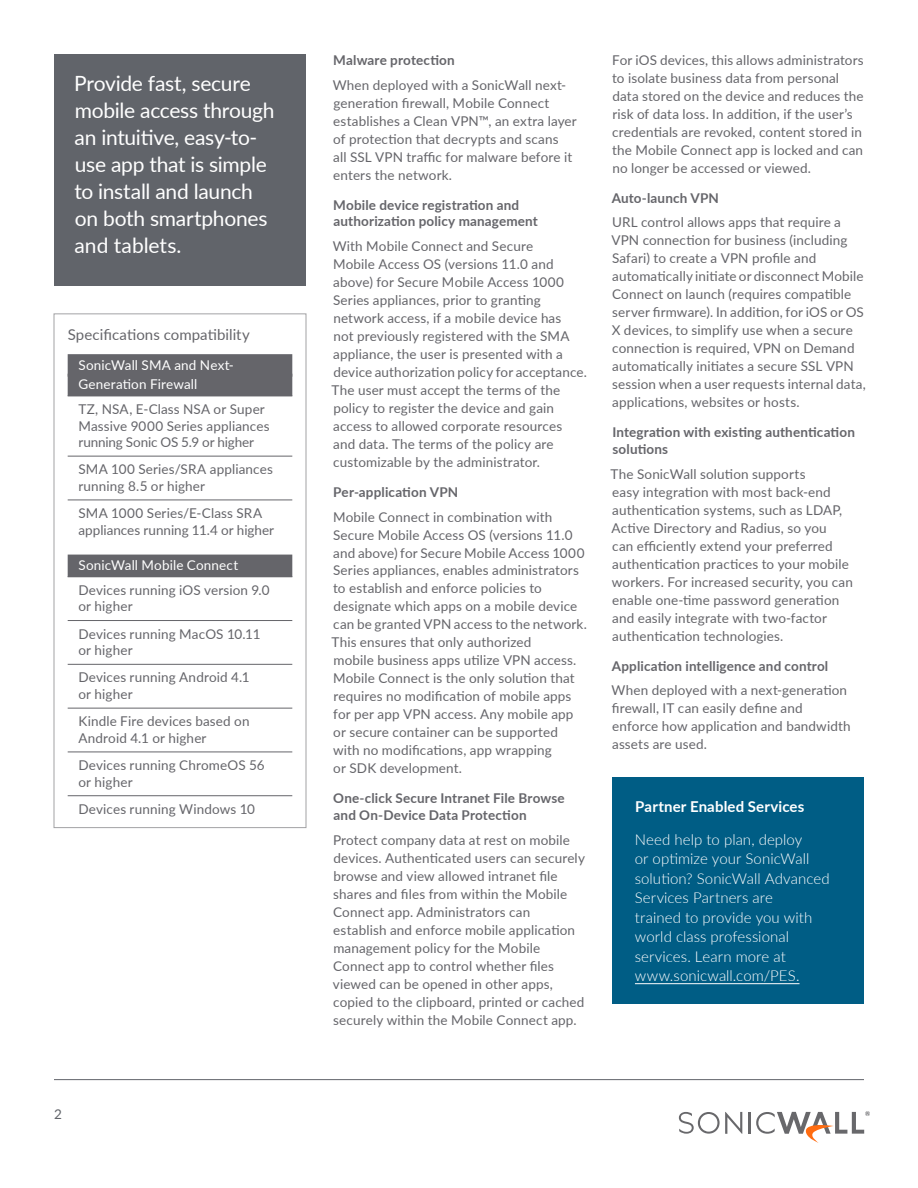
<style>
.page{position:relative;width:918px;height:1188px;background:#fff}
.page>*{position:absolute;margin:0;border:0;box-sizing:border-box;transform-origin:0 0}
.t1{font:21px/27px "Lato";letter-spacing:-.015em;color:#fff}
.t2{font:300 15px/19.5px "Lato";letter-spacing:.005em;color:#fff}
.t3{font:15px "Lato";letter-spacing:.005em;color:#65656a}
.t4{font:700 15px "Lato";letter-spacing:.01em;color:#fff}
.t5{font:13.5px/18px "Lato";letter-spacing:.01em;color:#65656a}
.t6{font:700 13.5px/16.5px "Lato";letter-spacing:.01em;color:#65656a}
.t7{font:13.5px/19.5px "Lato";letter-spacing:.01em;color:#fff}
.t8{font:13.5px "Lato";color:#61646a}
</style>
<div class="page">
<hr style="left:748px;top:1112px;width:2px;height:22px;background:#68686b">
<svg style="left:679px;top:1112px;width:63px;height:22px"></svg>
<svg style="left:756px;top:1111px;width:114px;height:32px"></svg>
<hr style="left:54px;top:1079px;width:810px;height:1px;background:#61646a">
<div style="left:68px;top:354px;width:224px;height:23px;background:#65656a"></div>
<div style="left:68px;top:374px;width:224px;height:22px;background:#65656a"></div>
<hr style="left:68px;top:456px;width:224px;height:1px;background:#65656a">
<hr style="left:68px;top:500px;width:224px;height:1px;background:#65656a">
<div style="left:68px;top:555px;width:224px;height:22px;background:#65656a"></div>
<hr style="left:68px;top:620px;width:224px;height:1px;background:#65656a">
<hr style="left:68px;top:664px;width:224px;height:1px;background:#65656a">
<hr style="left:68px;top:708px;width:224px;height:1px;background:#65656a">
<hr style="left:68px;top:752px;width:224px;height:1px;background:#65656a">
<hr style="left:68px;top:795px;width:224px;height:1px;background:#65656a">
<div style="left:54px;top:314px;width:252px;height:514px;border:1px solid #a3a3a5"></div>
<div style="left:54px;top:54px;width:252px;height:232px;background:#61646a"></div>
<div style="left:612px;top:777px;width:252px;height:227px;background:#005d85"></div>
<hr style="left:635px;top:983px;width:165px;height:1px;background:#fff">
<h1 class="t1" style="left:74px;top:69px;width:202px">Provide fast, secure mobile access through an intuitive, easy-to&shy;use app that is simple to install and launch on both smartphones and tablets.</h1>
<p class="t3" style="left:68px;top:323px;width:184px">Specifications compatibility</p>
<p class="t7" style="left:78px;top:355px;width:157px">SonicWall SMA and Next-<br>Generation Firewall</p>
<p class="t5" style="left:78px;top:400px;width:193px;line-height:16.5px">TZ, NSA, E-Class NSA or Super<br>Massive 9000 Series appliances running Sonic OS 5.9 or higher</p>
<p class="t5" style="left:78px;top:461px;width:196px;line-height:16.5px">SMA 100 Series/SRA appliances running 8.5 or higher</p>
<p class="t5" style="left:78px;top:504px;width:197px;line-height:16.5px">SMA 1000 Series/E-Class SRA appliances running 11.4 or higher</p>
<p class="t7" style="left:78px;top:555px;width:161px">SonicWall Mobile Connect</p>
<p class="t5" style="left:78px;top:581px;width:193px;line-height:16.5px">Devices running iOS version 9.0 or higher</p>
<p class="t5" style="left:78px;top:625px;width:184px;line-height:16.5px">Devices running MacOS 10.11 or higher</p>
<p class="t5" style="left:78px;top:669px;width:173px;line-height:16.5px">Devices running Android 4.1 or higher</p>
<p class="t5" style="left:78px;top:713px;width:173px;line-height:16.5px">Kindle Fire devices based on<br>Android 4.1 or higher</p>
<p class="t5" style="left:78px;top:756px;width:188px;line-height:16.5px">Devices running ChromeOS 56 or higher</p>
<p class="t5" style="left:78px;top:799px;width:178px">Devices running Windows 10</p>
<p class="t8" style="left:54px;top:1104px;width:9px">2</p>
<p class="t6" style="left:333px;top:51px;width:123px">Malware protection</p>
<p class="t5" style="left:333px;top:75px;width:246px">When deployed with a SonicWall next&shy;generation firewall, Mobile Connect establishes a Clean VPN™, an extra layer of protection that decrypts and scans<br>all SSL VPN traffic for malware before it enters the network.</p>
<p class="t6" style="left:333px;top:196px;width:206px">Mobile device registration and authorization policy management</p>
<p class="t5" style="left:332px;top:236px;width:257px">With Mobile Connect and Secure<br>Mobile Access OS (versions 11.0 and above) for Secure Mobile Access 1000<br>Series appliances, prior to granting network access, if a mobile device has<br>not previously registered with the SMA appliance, the user is presented with a device authorization policy for acceptance.<br>The user must accept the terms of the policy to register the device and gain access to allowed corporate resources<br>and data. The terms of the policy are customizable by the administrator.</p>
<p class="t6" style="left:333px;top:483px;width:127px">Per-application VPN</p>
<p class="t5" style="left:332px;top:507px;width:257px">Mobile Connect in combination with Secure Mobile Access OS (versions 11.0 and above) for Secure Mobile Access 1000<br>Series appliances, enables administrators to establish and enforce policies to designate which apps on a mobile device can be granted VPN access to the network.<br>This ensures that only authorized<br>mobile business apps utilize VPN access.<br>Mobile Connect is the only solution that requires no modification of mobile apps for per app VPN access. Any mobile app or secure container can be supported<br>with no modifications, app wrapping<br>or SDK development.</p>
<p class="t6" style="left:333px;top:790px;width:233px">One-click Secure Intranet File Browse and On-Device Data Protection</p>
<p class="t5" style="left:333px;top:830px;width:254px">Protect company data at rest on mobile devices. Authenticated users can securely browse and view allowed intranet file shares and files from within the Mobile Connect app. Administrators can establish and enforce mobile application management policy for the Mobile Connect app to control whether files viewed can be opened in other apps, copied to the clipboard, printed or cached securely within the Mobile Connect app.</p>
<p class="t5" style="left:612px;top:50px;width:253px">For iOS devices, this allows administrators to isolate business data from personal data stored on the device and reduces the risk of data loss. In addition, if the user’s credentials are revoked, content stored in the Mobile Connect app is locked and can no longer be accessed or viewed.</p>
<p class="t6" style="left:612px;top:189px;width:109px">Auto-launch VPN</p>
<p class="t5" style="left:611px;top:213px;width:256px">URL control allows apps that require a VPN connection for business (including Safari) to create a VPN profile and automatically initiate or disconnect Mobile Connect on launch (requires compatible server firmware). In addition, for iOS or OS X devices, to simplify use when a secure connection is required, VPN on Demand automatically initiates a secure SSL VPN session when a user requests internal data, applications, websites or hosts.</p>
<p class="t6" style="left:612px;top:424px;width:244px">Integration with existing authentication solutions</p>
<p class="t5" style="left:611px;top:464px;width:244px">The SonicWall solution supports<br>easy integration with most back-end authentication systems, such as LDAP, Active Directory and Radius, so you<br>can efficiently extend your preferred authentication practices to your mobile workers. For increased security, you can enable one-time password generation and easily integrate with two-factor authentication technologies.</p>
<p class="t6" style="left:612px;top:657px;width:218px">Application intelligence and control</p>
<p class="t5" style="left:612px;top:681px;width:240px">When deployed with a next-generation firewall, IT can easily define and enforce how application and bandwidth assets are used.</p>
<p class="t4" style="left:635px;top:795px;width:171px">Partner Enabled Services</p>
<p class="t2" style="left:635px;top:829px;width:196px">Need help to plan, deploy<br>or optimize your SonicWall solution? SonicWall Advanced<br>Services Partners are<br>trained to provide you with world class professional services. Learn more at www.sonicwall.com/PES.</p>
</div>
